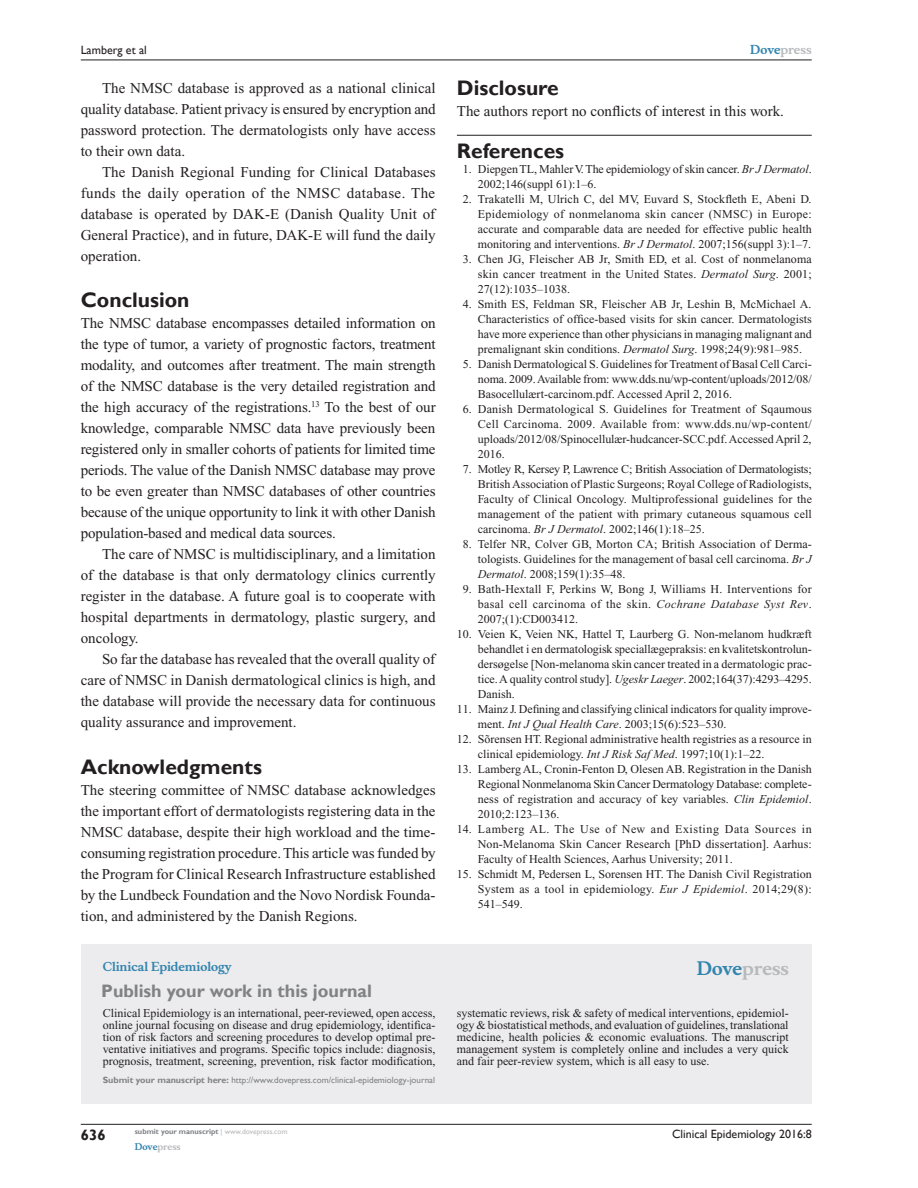
<style>
.page{position:relative;width:918px;height:1188px;background:#fff}
.page>*{position:absolute;margin:0;border:0;box-sizing:border-box;transform-origin:0 0}
.RefH{font:700 21px "Gill Sans";color:#231f20}
.PromBx-H1{font:700 18px "Gill Sans";color:#808285}
.PromBx-Brand{font:700 18px "Musee";color:#b8b9bc}
.TxF{font:15px/21px "Times New Roman";color:#231f20;text-align:justify}
.Tx{font:15px/21px "Times New Roman";color:#231f20;text-align:justify}
.t1{font:700 15px "Gill Sans";color:#231f20}
.RefNL2{font:12px/15px "Times New Roman";color:#231f20;text-align:justify}
.PromBx-Tx{font:12px/12px "Times New Roman";color:#231f20;text-align:justify}
.t2{font:12px "Gill Sans";color:#231f20}
.PromBx-JrnlName{font:700 12px "Musee";color:#3485ae}
.t3{font:700 12px "Musee";color:#b8b9bc}
.PromBx-SubmitMssWebA{font:9px "Gill Sans";color:#808285}
.t4{font:700 9px "Musee";color:#b8b9bc}
.t5{font:700 7.5px "Gill Sans";color:#808285}
.s1{color:#3485ae}
.s2{font-style:italic}
.s3{font-weight:700}
.s4{font-weight:400;color:#b8b9bc}
</style>
<div class="page">
<div style="left:81px;top:944px;width:731px;height:159px;background:#ececee"></div>
<hr style="left:81px;top:1124px;width:731px;height:1px;background:#231f20">
<hr style="left:81px;top:60px;width:731px;height:1px;background:#231f20">
<hr style="left:457px;top:135px;width:355px;height:1px;background:#231f20">
<p class="t2" style="left:81px;top:43px;width:68px">Lamberg et al</p>
<p class="Tx" style="left:81px;top:77px;width:357px;text-indent:21px">The NMSC database is approved as a national clinical quality database. Patient privacy is ensured by encryption and password protection. The dermatologists only have access to their own data.</p>
<p class="Tx" style="left:81px;top:161px;width:356px;text-indent:21px">The Danish Regional Funding for Clinical Databases funds the daily operation of the NMSC database. The database is operated by DAK-E (Danish Quality Unit of General Practice), and in future, DAK-E will fund the daily operation.</p>
<h1 class="RefH" style="left:81px;top:287px;width:110px">Conclusion</h1>
<p class="TxF" style="left:81px;top:313px;width:356px">The NMSC database encompasses detailed information on the type of tumor, a variety of prognostic factors, treatment modality, and outcomes after treatment. The main strength of the NMSC database is the very detailed registration and the high accuracy of the registrations.<sup>13</sup> To the best of our knowledge, comparable NMSC data have previously been registered only in smaller cohorts of patients for limited time periods. The value of the Danish NMSC database may prove to be even greater than NMSC databases of other countries because of the unique opportunity to link it with other Danish population-based and medical data sources.</p>
<p class="Tx" style="left:81px;top:544px;width:356px;text-indent:21px">The care of NMSC is multidisciplinary, and a limitation of the database is that only dermatology clinics currently register in the database. A future goal is to cooperate with hospital departments in dermatology, plastic surgery, and oncology.</p>
<p class="Tx" style="left:81px;top:649px;width:356px;text-indent:21px">So far the database has revealed that the overall quality of care of NMSC in Danish dermatological clinics is high, and the database will provide the necessary data for continuous quality assurance and improvement.</p>
<h1 class="RefH" style="left:81px;top:754px;width:183px">Acknowledgments</h1>
<p class="TxF" style="left:81px;top:779px;width:357px">The steering committee of NMSC database acknowledges the important effort of dermatologists registering data in the NMSC database, despite their high workload and the time&shy;consuming registration procedure. This article was funded by the Program for Clinical Research Infrastructure established by the Lundbeck Foundation and the Novo Nordisk Founda&shy;tion, and administered by the Danish Regions.</p>
<p class="PromBx-JrnlName" style="left:103px;top:959px;width:130px">Clinical Epidemiology</p>
<p class="PromBx-H1" style="left:101px;top:980px;width:272px">Publish your work in this journal</p>
<p class="t3" style="left:750px;top:43px;width:63px"><span class="s1">Dove</span>press</p>
<h1 class="RefH" style="left:457px;top:76px;width:103px">Disclosure</h1>
<p class="TxF" style="left:457px;top:101px;width:329px">The authors report no conflicts of interest in this work.</p>
<p class="RefH" style="left:457px;top:139px;width:109px">References</p>
<p class="RefNL2" style="left:478px;top:162px;width:335px;text-indent:-15px">1. Diepgen TL, Mahler V. The epidemiology of skin cancer. <span class="s2">Br J Dermatol</span>.<br>2002;146(suppl 61):1–6.</p>
<p class="RefNL2" style="left:478px;top:192px;width:335px;text-indent:-15px">2. Trakatelli M, Ulrich C, del MV, Euvard S, Stockfleth E, Abeni D.<br>Epidemiology of nonmelanoma skin cancer (NMSC) in Europe: accurate and comparable data are needed for effective public health monitoring and interventions. <span class="s2">Br J Dermatol</span>. 2007;156(suppl 3):1–7.</p>
<p class="RefNL2" style="left:478px;top:252px;width:335px;text-indent:-15px">3. Chen JG, Fleischer AB Jr, Smith ED, et al. Cost of nonmelanoma skin cancer treatment in the United States. <span class="s2">Dermatol Surg</span>. 2001; 27(12):1035–1038.</p>
<p class="RefNL2" style="left:478px;top:297px;width:335px;text-indent:-15px">4. Smith ES, Feldman SR, Fleischer AB Jr, Leshin B, McMichael A.<br>Characteristics of office-based visits for skin cancer. Dermatologists have more experience than other physicians in managing malignant and premalignant skin conditions. <span class="s2">Dermatol Surg</span>. 1998;24(9):981–985.</p>
<p class="RefNL2" style="left:478px;top:357px;width:335px;text-indent:-15px">5. Danish Dermatological S. Guidelines for Treatment of Basal Cell Carci&shy;noma. 2009. Available from: www.dds.nu/wp-content/uploads/2012/08/ Basocellulært-carcinom.pdf. Accessed April 2, 2016.</p>
<p class="RefNL2" style="left:478px;top:402px;width:335px;text-indent:-15px">6. Danish Dermatological S. Guidelines for Treatment of Sqaumous Cell Carcinoma. 2009. Available from: www.dds.nu/wp-content/ uploads/2012/08/Spinocellulær-hudcancer-SCC.pdf. Accessed April 2, 2016.</p>
<p class="RefNL2" style="left:478px;top:462px;width:336px;text-indent:-15px">7. Motley R, Kersey P, Lawrence C; British Association of Dermatologists; British Association of Plastic Surgeons; Royal College of Radiologists, Faculty of Clinical Oncology. Multiprofessional guidelines for the management of the patient with primary cutaneous squamous cell carcinoma. <span class="s2">Br J Dermatol</span>. 2002;146(1):18–25.</p>
<p class="RefNL2" style="left:478px;top:537px;width:335px;text-indent:-15px">8. Telfer NR, Colver GB, Morton CA; British Association of Derma&shy;tologists. Guidelines for the management of basal cell carcinoma. <span class="s2">Br J Dermatol</span>. 2008;159(1):35–48.</p>
<p class="RefNL2" style="left:478px;top:582px;width:335px;text-indent:-15px">9. Bath-Hextall F, Perkins W, Bong J, Williams H. Interventions for basal cell carcinoma of the skin. <span class="s2">Cochrane Database Syst Rev</span>.<br>2007;(1):CD003412.</p>
<p class="RefNL2" style="left:478px;top:627px;width:335px;text-indent:-21px">10. Veien K, Veien NK, Hattel T, Laurberg G. Non-melanom hudkræft behandlet i en dermatologisk speciallægepraksis: en kvalitetskontrolun&shy;dersøgelse [Non-melanoma skin cancer treated in a dermatologic prac&shy;tice. A quality control study]. <span class="s2">Ugeskr -Laeger</span>. 2002;164(37):4293–4295.<br>Danish.</p>
<p class="RefNL2" style="left:478px;top:702px;width:335px;text-indent:-21px">11. Mainz J. Defining and classifying clinical indicators for quality improve&shy;ment. <span class="s2">Int J Qual Health Care</span>. 2003;15(6):523–530.</p>
<p class="RefNL2" style="left:478px;top:732px;width:335px;text-indent:-21px">12. Sõrensen HT. Regional administrative health registries as a resource in clinical epidemiology. <span class="s2">Int J Risk Saf Med</span>. 1997;10(1):1–22.</p>
<p class="RefNL2" style="left:478px;top:762px;width:335px;text-indent:-21px">13. Lamberg AL, Cronin-Fenton D, Olesen AB. Registration in the Danish Regional Nonmelanoma Skin Cancer Dermatology Database: complete&shy;ness of registration and accuracy of key variables. <span class="s2">Clin Epidemiol</span>.<br>2010;2:123–136.</p>
<p class="RefNL2" style="left:478px;top:822px;width:335px;text-indent:-21px">14. Lamberg AL. The Use of New and Existing Data Sources in Non-Melanoma Skin Cancer Research [PhD dissertation]. Aarhus:<br>Faculty of Health Sciences, Aarhus University; 2011.</p>
<p class="RefNL2" style="left:478px;top:867px;width:335px;text-indent:-21px">15. Schmidt M, Pedersen L, Sorensen HT. The Danish Civil Registration System as a tool in epidemiology. <span class="s2">Eur J Epidemiol</span>. 2014;29(8):<br>541–549.</p>
<p class="PromBx-Brand" style="left:697px;top:958px;width:94px"><span class="s1">Dove</span>press</p>
<p class="PromBx-Tx" style="left:103px;top:1007px;width:334px">Clinical Epidemiology is an international, peer-reviewed, open access, online journal focusing on disease and drug epidemiology, identifica&shy;tion of risk factors and screening procedures to develop optimal pre&shy;ventative initiatives and programs. Specific topics include: diagnosis, prognosis, treatment, screening, prevention, risk factor modification,</p>
<p class="PromBx-Tx" style="left:457px;top:1007px;width:333px">systematic reviews, risk &amp; safety of medical interventions, epidemiol&shy;ogy &amp; biostatistical methods, and evaluation of guidelines, translational medicine, health policies &amp; economic evaluations. The manuscript management system is completely online and includes a very quick and fair peer-review system, which is all easy to use.</p>
<p class="PromBx-SubmitMssWebA" style="left:103px;top:1075px;width:334px"><span class="s3">Submit your manuscript here:</span> http://www.dovepress.com/clinical-epidemiology-journal</p>
<p class="t1" style="left:81px;top:1126px;width:26px">636</p>
<p class="t5" style="left:135px;top:1127px;width:154px">submit your manuscript <span class="s4">| www.dovepress.com</span></p>
<p class="t4" style="left:135px;top:1141px;width:48px"><span class="s1">Dove</span>press</p>
<p class="t2" style="left:672px;top:1127px;width:141px">Clinical Epidemiology 2016:8</p>
</div>
